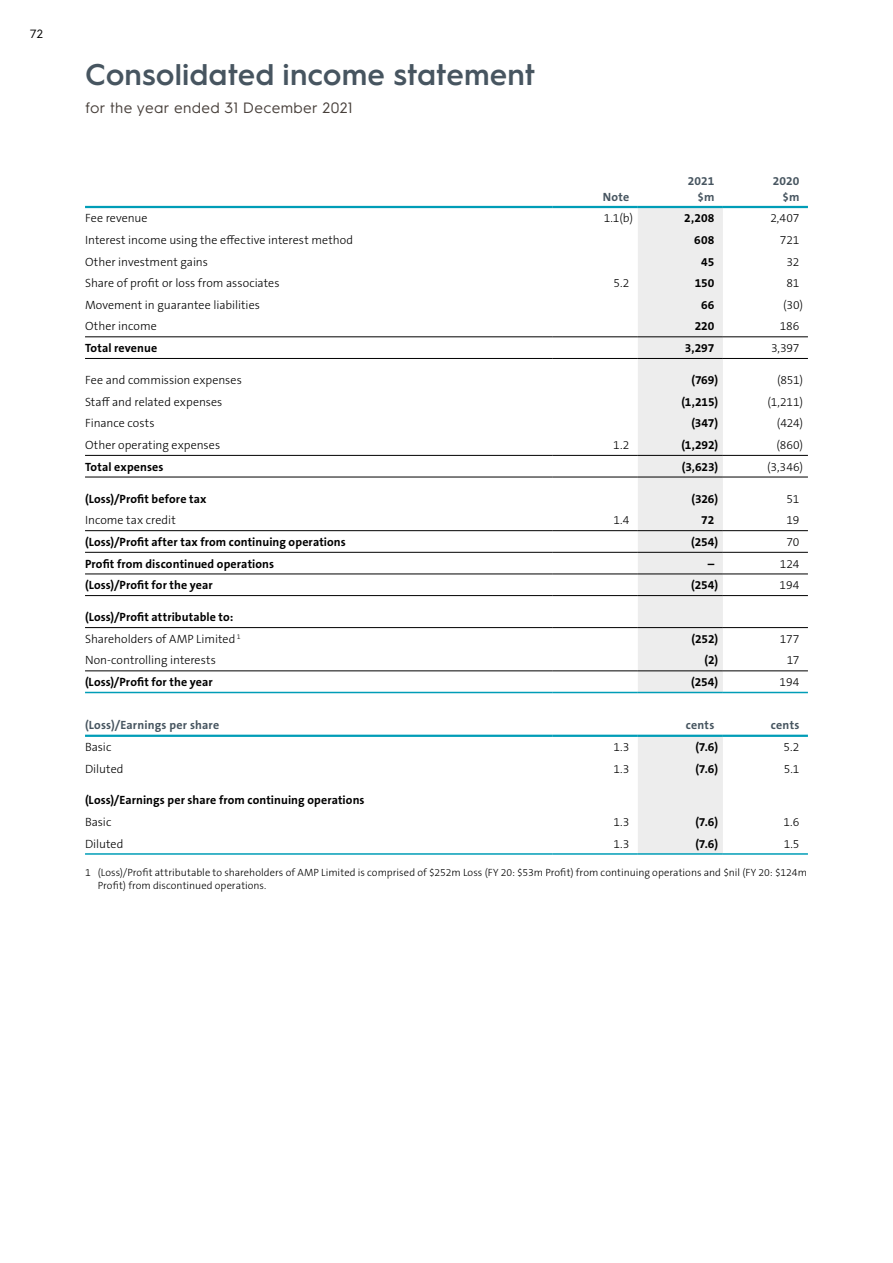
<style>
.page{position:relative;width:893px;height:1263px;background:#fff}
.page>*{position:absolute;margin:0;border:0;box-sizing:border-box;transform-origin:0 0}
.t1{font:600 30px "Hurme Geometric Sans 1";color:#475560}
.t2{font:15px "Hurme Geometric Sans 1";letter-spacing:.025em;color:#473f3a}
.t3{font:300 12px "The Sans B W3";color:#000}
.t4{font:700 12px "The Sans B W7";letter-spacing:.01em;color:#000}
.t5{font:700 12px "The Sans B W7";letter-spacing:.015em;color:#475560}
.t6{font:12px "Hurme Geometric Sans 1";color:#000}
.t7{font:300 10.5px/13.5px "The Sans B W3";letter-spacing:.005em;color:#000}
</style>
<div class="page">
<svg style="left:638px;top:208px;width:85px;height:645px;background:#eceded"></svg>
<hr style="left:85px;top:206px;width:468px;height:2px;background:#009db7">
<hr style="left:553px;top:206px;width:85px;height:2px;background:#009db7">
<hr style="left:638px;top:206px;width:85px;height:2px;background:#009db7">
<hr style="left:723px;top:206px;width:85px;height:2px;background:#009db7">
<hr style="left:85px;top:336px;width:468px;height:1px;background:#000">
<hr style="left:85px;top:358px;width:468px;height:1px;background:#000">
<hr style="left:85px;top:455px;width:468px;height:1px;background:#000">
<hr style="left:85px;top:477px;width:468px;height:1px;background:#000">
<hr style="left:85px;top:552px;width:468px;height:1px;background:#000">
<hr style="left:85px;top:574px;width:468px;height:1px;background:#000">
<hr style="left:85px;top:595px;width:468px;height:1px;background:#000">
<hr style="left:85px;top:627px;width:468px;height:1px;background:#000">
<hr style="left:85px;top:670px;width:468px;height:1px;background:#000">
<hr style="left:553px;top:358px;width:85px;height:1px;background:#000">
<hr style="left:553px;top:477px;width:85px;height:1px;background:#000">
<hr style="left:553px;top:595px;width:85px;height:1px;background:#000">
<hr style="left:553px;top:627px;width:85px;height:1px;background:#000">
<hr style="left:85px;top:735px;width:468px;height:2px;background:#009db7">
<hr style="left:553px;top:336px;width:85px;height:1px;background:#000">
<hr style="left:723px;top:336px;width:85px;height:1px;background:#000">
<hr style="left:553px;top:455px;width:85px;height:1px;background:#000">
<hr style="left:723px;top:455px;width:85px;height:1px;background:#000">
<hr style="left:553px;top:552px;width:85px;height:1px;background:#000">
<hr style="left:723px;top:552px;width:85px;height:1px;background:#000">
<hr style="left:553px;top:574px;width:85px;height:1px;background:#000">
<hr style="left:723px;top:574px;width:85px;height:1px;background:#000">
<hr style="left:553px;top:670px;width:85px;height:1px;background:#000">
<hr style="left:723px;top:670px;width:85px;height:1px;background:#000">
<hr style="left:553px;top:735px;width:85px;height:2px;background:#009db7">
<hr style="left:723px;top:358px;width:85px;height:1px;background:#000">
<hr style="left:723px;top:477px;width:85px;height:1px;background:#000">
<hr style="left:723px;top:595px;width:85px;height:1px;background:#000">
<hr style="left:723px;top:627px;width:85px;height:1px;background:#000">
<hr style="left:85px;top:853px;width:468px;height:2px;background:#009db7">
<hr style="left:553px;top:853px;width:85px;height:2px;background:#009db7">
<hr style="left:638px;top:853px;width:85px;height:2px;background:#009db7">
<hr style="left:723px;top:853px;width:85px;height:2px;background:#009db7">
<hr style="left:638px;top:735px;width:85px;height:2px;background:#009db7">
<hr style="left:723px;top:735px;width:85px;height:2px;background:#009db7">
<hr style="left:638px;top:336px;width:85px;height:1px;background:#000">
<hr style="left:638px;top:358px;width:85px;height:1px;background:#000">
<hr style="left:638px;top:455px;width:85px;height:1px;background:#000">
<hr style="left:638px;top:477px;width:85px;height:1px;background:#000">
<hr style="left:85px;top:530px;width:468px;height:1px;background:#000">
<hr style="left:553px;top:530px;width:85px;height:1px;background:#000">
<hr style="left:638px;top:530px;width:85px;height:1px;background:#000">
<hr style="left:723px;top:530px;width:85px;height:1px;background:#000">
<hr style="left:638px;top:552px;width:85px;height:1px;background:#000">
<hr style="left:638px;top:574px;width:85px;height:1px;background:#000">
<hr style="left:638px;top:595px;width:85px;height:1px;background:#000">
<hr style="left:638px;top:627px;width:85px;height:1px;background:#000">
<hr style="left:638px;top:670px;width:85px;height:1px;background:#000">
<hr style="left:85px;top:692px;width:468px;height:1px;background:#009db7">
<hr style="left:553px;top:692px;width:85px;height:1px;background:#009db7">
<hr style="left:638px;top:692px;width:85px;height:1px;background:#009db7">
<hr style="left:723px;top:692px;width:85px;height:1px;background:#009db7">
<p class="t6" style="left:30px;top:26px;width:15px">72</p>
<h1 class="t1" style="left:85px;top:53px;width:452px">Consolidated income statement</h1>
<p class="t2" style="left:85px;top:97px;width:269px">for the year ended 31 December 2021</p>
<p class="t5" style="left:688px;top:174px;width:28px">2021</p>
<p class="t5" style="left:773px;top:174px;width:28px">2020</p>
<p class="t5" style="left:603px;top:189px;width:28px">Note</p>
<p class="t5" style="left:697px;top:189px;width:18px">$m</p>
<p class="t5" style="left:782px;top:189px;width:18px">$m</p>
<p class="t3" style="left:85px;top:210px;width:64px">Fee revenue</p>
<p class="t3" style="left:604px;top:210px;width:31px">1.1(b)</p>
<p class="t4" style="left:684px;top:210px;width:32px">2,208</p>
<p class="t3" style="left:770px;top:210px;width:31px">2,407</p>
<p class="t3" style="left:85px;top:232px;width:269px">Interest income using the effective interest method</p>
<p class="t4" style="left:694px;top:232px;width:22px">608</p>
<p class="t3" style="left:780px;top:232px;width:21px">721</p>
<p class="t3" style="left:85px;top:254px;width:124px">Other investment gains</p>
<p class="t4" style="left:701px;top:254px;width:15px">45</p>
<p class="t3" style="left:786px;top:254px;width:14px">32</p>
<p class="t3" style="left:85px;top:275px;width:196px">Share of profit or loss from associates</p>
<p class="t3" style="left:613px;top:275px;width:17px">5.2</p>
<p class="t4" style="left:695px;top:275px;width:21px">150</p>
<p class="t3" style="left:786px;top:275px;width:14px">81</p>
<p class="t3" style="left:85px;top:297px;width:176px">Movement in guarantee liabilities</p>
<p class="t4" style="left:701px;top:297px;width:15px">66</p>
<p class="t3" style="left:783px;top:297px;width:21px">(30)</p>
<p class="t3" style="left:85px;top:319px;width:73px">Other income</p>
<p class="t4" style="left:695px;top:319px;width:21px">220</p>
<p class="t3" style="left:780px;top:319px;width:21px">186</p>
<p class="t4" style="left:85px;top:340px;width:74px">Total revenue</p>
<p class="t4" style="left:685px;top:340px;width:31px">3,297</p>
<p class="t3" style="left:771px;top:340px;width:30px">3,397</p>
<p class="t3" style="left:85px;top:372px;width:158px">Fee and commission expenses</p>
<p class="t4" style="left:691px;top:372px;width:28px">(769)</p>
<p class="t3" style="left:777px;top:372px;width:28px">(851)</p>
<p class="t3" style="left:85px;top:394px;width:139px">Staff and related expenses</p>
<p class="t4" style="left:681px;top:394px;width:38px">(1,215)</p>
<p class="t3" style="left:767px;top:394px;width:37px">(1,211)</p>
<p class="t3" style="left:85px;top:416px;width:71px">Finance costs</p>
<p class="t4" style="left:691px;top:416px;width:28px">(347)</p>
<p class="t3" style="left:777px;top:416px;width:28px">(424)</p>
<p class="t3" style="left:85px;top:437px;width:137px">Other operating expenses</p>
<p class="t3" style="left:613px;top:437px;width:18px">1.2</p>
<p class="t4" style="left:681px;top:437px;width:38px">(1,292)</p>
<p class="t3" style="left:776px;top:437px;width:28px">(860)</p>
<p class="t4" style="left:85px;top:459px;width:80px">Total expenses</p>
<p class="t4" style="left:682px;top:459px;width:38px">(3,623)</p>
<p class="t3" style="left:767px;top:459px;width:37px">(3,346)</p>
<p class="t4" style="left:85px;top:491px;width:123px">(Loss)/Profit before tax</p>
<p class="t4" style="left:692px;top:491px;width:28px">(326)</p>
<p class="t3" style="left:787px;top:491px;width:14px">51</p>
<p class="t3" style="left:85px;top:512px;width:92px">Income tax credit</p>
<p class="t3" style="left:613px;top:512px;width:17px">1.4</p>
<p class="t4" style="left:701px;top:512px;width:15px">72</p>
<p class="t3" style="left:786px;top:512px;width:15px">19</p>
<p class="t4" style="left:85px;top:534px;width:262px">(Loss)/Profit after tax from continuing operations</p>
<p class="t4" style="left:691px;top:534px;width:28px">(254)</p>
<p class="t3" style="left:786px;top:534px;width:14px">70</p>
<p class="t4" style="left:85px;top:556px;width:191px">Profit from discontinued operations</p>
<p class="t4" style="left:708px;top:556px;width:8px">–</p>
<p class="t3" style="left:780px;top:556px;width:21px">124</p>
<p class="t4" style="left:85px;top:577px;width:129px">(Loss)/Profit for the year</p>
<p class="t4" style="left:691px;top:577px;width:28px">(254)</p>
<p class="t3" style="left:780px;top:577px;width:21px">194</p>
<p class="t4" style="left:85px;top:609px;width:150px">(Loss)/Profit attributable to:</p>
<p class="t3" style="left:85px;top:631px;width:157px">Shareholders of AMP Limited <sup>1</sup></p>
<p class="t4" style="left:692px;top:631px;width:28px">(252)</p>
<p class="t3" style="left:780px;top:631px;width:21px">177</p>
<p class="t3" style="left:85px;top:653px;width:132px">Non-controlling interests</p>
<p class="t4" style="left:704px;top:653px;width:15px">(2)</p>
<p class="t3" style="left:787px;top:653px;width:14px">17</p>
<p class="t4" style="left:85px;top:674px;width:129px">(Loss)/Profit for the year</p>
<p class="t4" style="left:691px;top:674px;width:28px">(254)</p>
<p class="t3" style="left:780px;top:674px;width:21px">194</p>
<p class="t5" style="left:85px;top:718px;width:136px">(Loss)/Earnings per share</p>
<p class="t5" style="left:686px;top:718px;width:30px">cents</p>
<p class="t5" style="left:771px;top:718px;width:30px">cents</p>
<p class="t3" style="left:85px;top:739px;width:28px">Basic</p>
<p class="t3" style="left:614px;top:739px;width:17px">1.3</p>
<p class="t4" style="left:695px;top:739px;width:24px">(7.6)</p>
<p class="t3" style="left:783px;top:739px;width:17px">5.2</p>
<p class="t3" style="left:85px;top:761px;width:40px">Diluted</p>
<p class="t3" style="left:614px;top:761px;width:17px">1.3</p>
<p class="t4" style="left:695px;top:761px;width:24px">(7.6)</p>
<p class="t3" style="left:784px;top:761px;width:17px">5.1</p>
<p class="t4" style="left:85px;top:792px;width:281px">(Loss)/Earnings per share from continuing operations</p>
<p class="t3" style="left:85px;top:814px;width:28px">Basic</p>
<p class="t3" style="left:614px;top:814px;width:17px">1.3</p>
<p class="t4" style="left:695px;top:814px;width:24px">(7.6)</p>
<p class="t3" style="left:783px;top:814px;width:17px">1.6</p>
<p class="t3" style="left:85px;top:836px;width:40px">Diluted</p>
<p class="t3" style="left:614px;top:836px;width:17px">1.3</p>
<p class="t4" style="left:695px;top:836px;width:24px">(7.6)</p>
<p class="t3" style="left:784px;top:836px;width:17px">1.5</p>
<p class="t7" style="left:98px;top:865px;width:711px;text-indent:-13px">1 (Loss)/Profit attributable to shareholders of AMP Limited is comprised of $252m Loss (FY 20: $53m Profit) from continuing operations and $nil (FY 20: $124m<br>Profit) from discontinued operations.</p>
</div>
